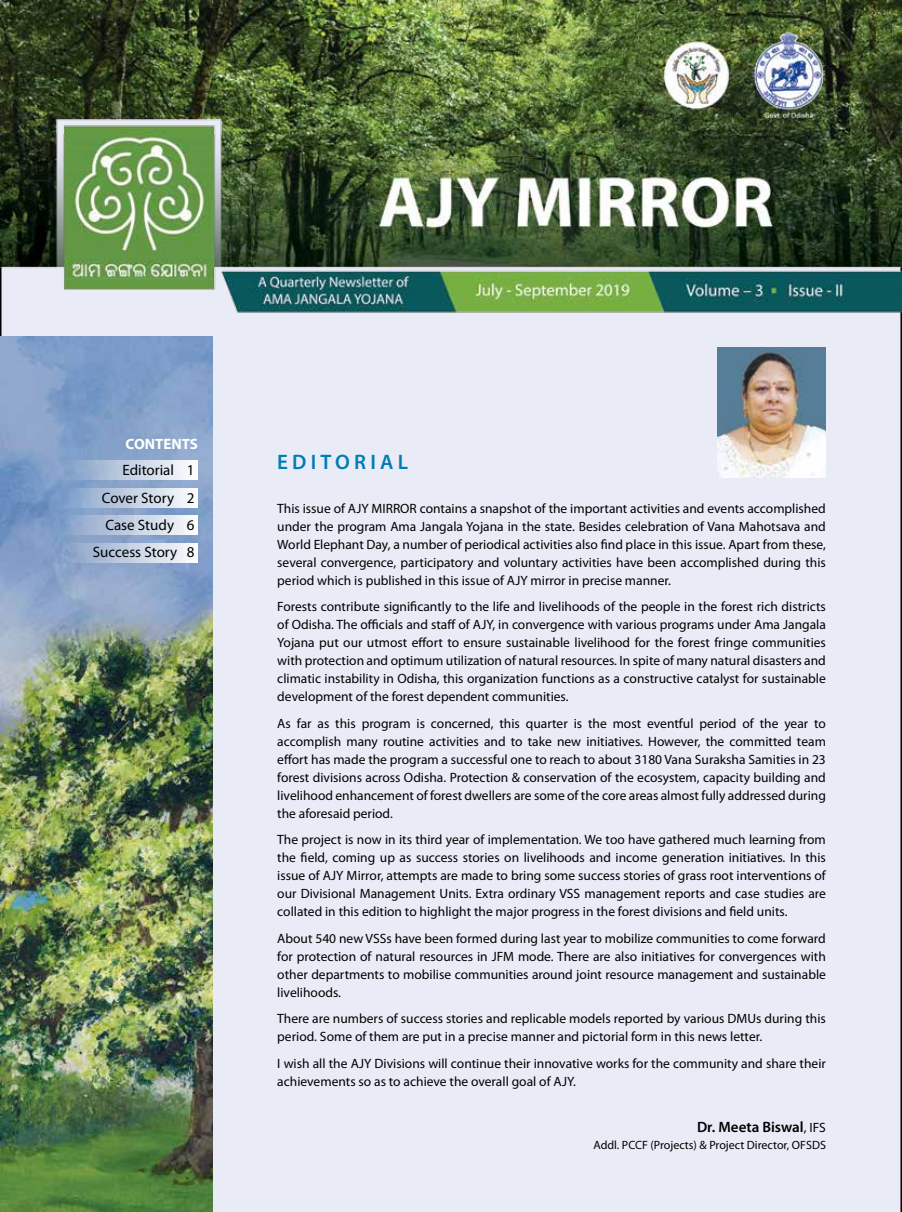
<style>
.page{position:relative;width:902px;height:1212px;background:#fff}
.page>*{position:absolute;margin:0;border:0;box-sizing:border-box;transform-origin:0 0}
.t1{font:600 21px "Myriad Pro";letter-spacing:.2em;color:#007db4}
.t2{font:15px/27.3px "Myriad Pro";color:#000;text-align:right}
.t3{font:600 15px "Myriad Pro";color:#000}
.t4{font:700 15px "Myriad Pro";color:#fff}
.t5{font:13.5px/18px "Myriad Pro";color:#000;text-align:justify}
.t6{font:12px "Myriad Pro";color:#000}
.s1{font-weight:400;font-size:13.5px}
</style>
<div class="page">
<div style="left:0;top:327px;width:901px;height:885px;background:#e9ecf7"></div>
<img style="left:0;top:337px;width:212px;height:875px">
<div style="left:65px;top:461px;width:133px;height:19px;background:linear-gradient(to right,#82a0c7,#fff)"></div>
<div style="left:65px;top:488px;width:133px;height:19px;background:linear-gradient(to right,#83a0c9,#fffffe)"></div>
<div style="left:65px;top:516px;width:133px;height:19px;background:linear-gradient(to right,#8aa2c9,#fbfdfd)"></div>
<div style="left:65px;top:543px;width:133px;height:19px;background:linear-gradient(to right,#8aa2c7,#feffff)"></div>
<img style="left:0;top:0;width:901px;height:327px">
<img style="left:717px;top:347px;width:108px;height:130px">
<p class="t4" style="left:125px;top:436px;width:74px">CONTENTS</p>
<p class="t2" style="left:93px;top:456px;width:103px">Editorial 1<br>Cover Story 2<br>Case Study 6<br>Success Story 8</p>
<h1 class="t1" style="left:277px;top:448px;width:132px">EDITORIAL</h1>
<p class="t5" style="left:277px;top:499px;width:550px">This issue of AJY MIRROR contains a snapshot of the important activities and events accomplished under the program Ama Jangala Yojana in the state. Besides celebration of Vana Mahotsava and World Elephant Day, a number of periodical activities also find place in this issue. Apart from these, several convergence, participatory and voluntary activities have been accomplished during this period which is published in this issue of AJY mirror in precise manner.</p>
<p class="t5" style="left:277px;top:598px;width:550px">Forests contribute significantly to the life and livelihoods of the people in the forest rich districts of Odisha. The officials and staff of AJY, in convergence with various programs under Ama Jangala Yojana put our utmost effort to ensure sustainable livelihood for the forest fringe communities with protection and optimum utilization of natural resources. In spite of many natural disasters and climatic instability in Odisha, this organization functions as a constructive catalyst for sustainable development of the forest dependent communities.</p>
<p class="t5" style="left:277px;top:714px;width:550px">As far as this program is concerned, this quarter is the most eventful period of the year to accomplish many routine activities and to take new initiatives. However, the committed team effort has made the program a successful one to reach to about 3180 Vana Suraksha Samities in 23 forest divisions across Odisha. Protection &amp; conservation of the ecosystem, capacity building and livelihood enhancement of forest dwellers are some of the core areas almost fully addressed during the aforesaid period.</p>
<p class="t5" style="left:277px;top:831px;width:550px">The project is now in its third year of implementation. We too have gathered much learning from the field, coming up as success stories on livelihoods and income generation initiatives. In this issue of AJY Mirror, attempts are made to bring some success stories of grass root interventions of our Divisional Management Units. Extra ordinary VSS management reports and case studies are collated in this edition to highlight the major progress in the forest divisions and field units.</p>
<p class="t5" style="left:277px;top:929px;width:550px">About 540 new VSSs have been formed during last year to mobilize communities to come forward for protection of natural resources in JFM mode. There are also initiatives for convergences with other departments to mobilise communities around joint resource management and sustainable livelihoods.</p>
<p class="t5" style="left:277px;top:1009px;width:550px">There are numbers of success stories and replicable models reported by various DMUs during this period. Some of them are put in a precise manner and pictorial form in this news letter.</p>
<p class="t5" style="left:277px;top:1054px;width:550px">I wish all the AJY Divisions will continue their innovative works for the community and share their achievements so as to achieve the overall goal of AJY.</p>
<p class="t3" style="left:697px;top:1118px;width:130px">Dr. Meeta Biswal<span class="s1">, IFS</span></p>
<p class="t6" style="left:593px;top:1137px;width:234px">Addl. PCCF (Projects) &amp; Project Director, OFSDS</p>
</div>
